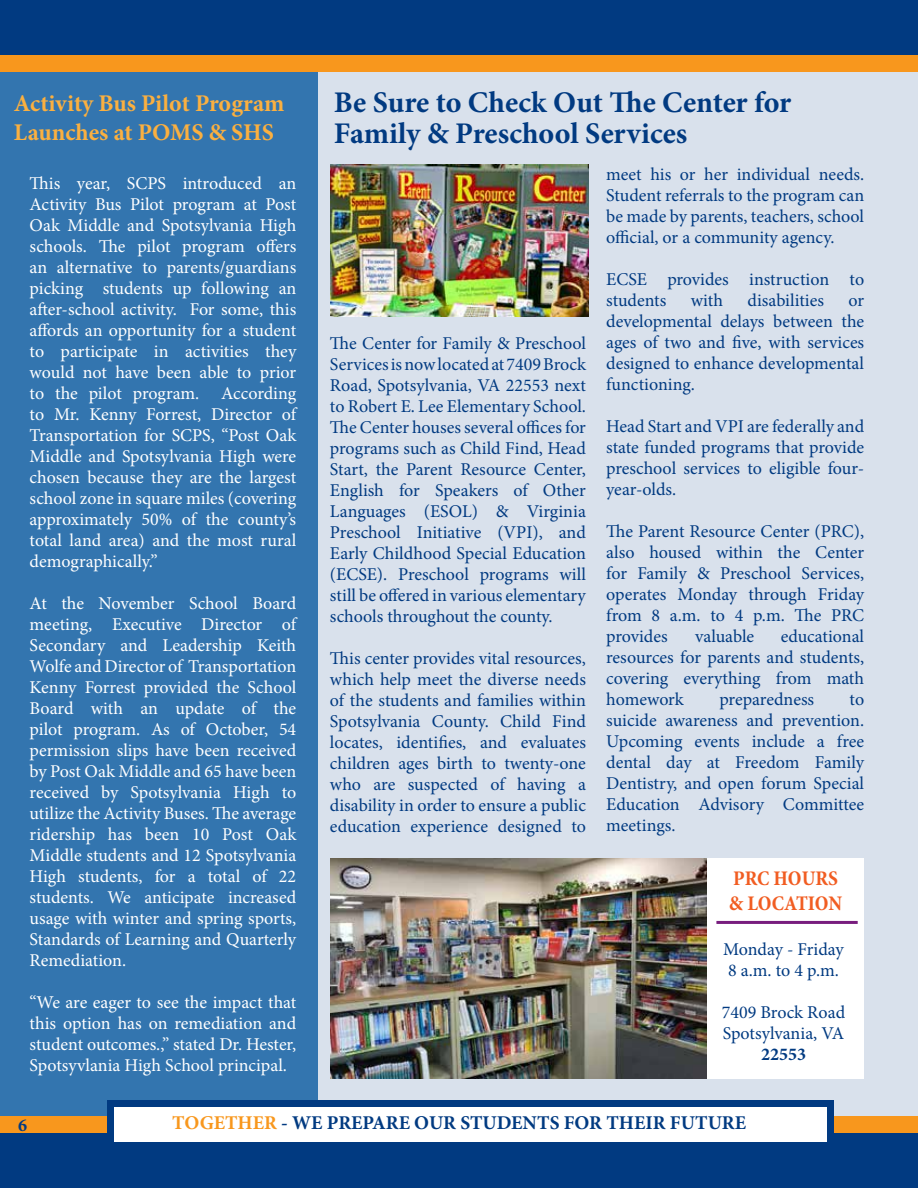
<style>
.page{position:relative;width:918px;height:1188px;background:#fff}
.page>*{position:absolute;margin:0;border:0;box-sizing:border-box;transform-origin:0 0}
.t1{font:700 30px/31.5px "Minion Pro";color:#013a81}
.t2{font:700 24px/28.8px "Minion Pro";color:#fbb040}
.t3{font:700 condensed 21px/25.2px "Minion Pro";letter-spacing:-.005em;color:#f15d22}
.t4{font:700 19.5px "Minion Pro";color:#013a81}
.t5{font:18px/21px "Minion Pro";color:#013a81;text-align:justify}
.t6{font:18px/21px "Minion Pro";color:#fff;text-align:justify}
.t7{font:700 18px "Minion Pro";color:#013a81}
.s1{color:#f8971d}
</style>
<div class="page">
<div style="left:0;top:45px;width:918px;height:1103px;background:#d9e1ec"></div>
<div style="left:0;top:63px;width:318px;height:1056px;background:#3375af"></div>
<div style="left:0;top:1133px;width:918px;height:55px;background:#013a81"></div>
<div style="left:0;top:1117px;width:918px;height:16px;background:#f8971d"></div>
<div style="left:107px;top:1100px;width:727px;height:35px;background:#013a81"></div>
<div style="left:115px;top:1107px;width:712px;height:35px;background:#fff"></div>
<div style="left:0;top:0;width:918px;height:55px;background:#013a81"></div>
<div style="left:0;top:55px;width:918px;height:16px;background:#f8971d"></div>
<img style="left:331px;top:859px;width:376px;height:219px">
<img style="left:331px;top:164px;width:258px;height:152px">
<div style="left:707px;top:858px;width:157px;height:221px;background:#fff"></div>
<hr style="left:716px;top:921px;width:142px;height:3px;background:#781d7e">
<h2 class="t2" style="left:14px;top:89px;width:272px">Activity Bus Pilot Program<br>Launches at POMS &amp; SHS</h2>
<p class="t6" style="left:30px;top:172px;width:268px">This year, SCPS introduced an Activity Bus Pilot program at Post Oak Middle and Spotsylvania High schools. The pilot program offers an alternative to parents/guardians picking students up following an after-school activity. For some, this affords an opportunity for a student to participate in activities they would not have been able to prior to the pilot program. According to Mr. Kenny Forrest, Director of Transportation for SCPS, “Post Oak Middle and Spotsylvania High were chosen because they are the largest school zone in square miles (covering approximately 50% of the county’s total land area) and the most rural demographically.”</p>
<p class="t6" style="left:30px;top:593px;width:268px">At the November School Board meeting, Executive Director of Secondary and Leadership Keith Wolfe and Director of Transportation Kenny Forrest provided the School Board with an update of the pilot program. As of October, 54 permission slips have been received by Post Oak Middle and 65 have been received by Spotsylvania High to utilize the Activity Buses. The average ridership has been 10 Post Oak Middle students and 12 Spotsylvania High students, for a total of 22 students. We anticipate increased usage with winter and spring sports, Standards of Learning and Quarterly Remediation.</p>
<p class="t6" style="left:30px;top:992px;width:268px">“We are eager to see the impact that this option has on remediation and student outcomes.,” stated Dr. Hester, Spotsyvlania High School principal.</p>
<h1 class="t1" style="left:334px;top:86px;width:459px">Be Sure to Check Out The Center for<br>Family &amp; Preschool Services</h1>
<p class="t5" style="left:606px;top:164px;width:260px">meet his or her individual needs.<br>Student referrals to the program can be made by parents, teachers, school official, or a community agency.</p>
<p class="t5" style="left:606px;top:269px;width:259px">ECSE provides instruction to students</p>
<p class="t5" style="left:691px;top:290px;width:34px">with</p>
<p class="t5" style="left:748px;top:290px;width:78px">disabilities</p>
<p class="t5" style="left:606px;top:290px;width:260px;text-indent:242px">or developmental delays between the ages of two and five, with services designed to enhance developmental functioning.</p>
<p class="t5" style="left:606px;top:416px;width:260px">Head Start and VPI are federally and state funded programs that provide preschool services to eligible four&shy;year-olds.</p>
<p class="t5" style="left:606px;top:521px;width:260px">The Parent Resource Center (PRC), also housed within the Center for Family &amp; Preschool Services, operates Monday through Friday from 8 a.m. to 4 p.m. The PRC provides</p>
<p class="t5" style="left:330px;top:333px;width:257px">The Center for Family &amp; Preschool Services is now located at 7409 Brock Road, Spotsylvania, VA 22553 next to Robert E. Lee Elementary School.<br>The Center houses several offices for programs such as Child Find, Head Start, the Parent Resource Center, English for Speakers of Other Languages (ESOL) &amp; Virginia Preschool Initiative (VPI), and Early Childhood Special Education (ECSE). Preschool programs will still be offered in various elementary schools throughout the county.</p>
<p class="t5" style="left:330px;top:648px;width:257px">This center provides vital resources, which help meet the diverse needs of the students and families within Spotsylvania County. Child Find locates, identifies, and evaluates children ages birth to twenty-one who are suspected of having a disability in order to ensure a public education experience designed to</p>
<p class="t5" style="left:606px;top:626px;width:260px;text-indent:174px">educational resources for parents and students, covering everything from math homework</p>
<p class="t5" style="left:695px;top:626px;width:61px">valuable</p>
<p class="t5" style="left:719px;top:689px;width:96px">preparedness</p>
<p class="t5" style="left:606px;top:689px;width:260px;text-indent:243px">to suicide awareness and prevention.<br>Upcoming events include a free dental day at Freedom Family Dentistry, and open forum Special Education Advisory Committee meetings.</p>
<p class="t3" style="left:729px;top:865px;width:114px">PRC HOURS &amp; LOCATION</p>
<p class="t5" style="left:723px;top:939px;width:122px">Monday - Friday<br>8 a.m. to 4 p.m.</p>
<p class="t5" style="left:722px;top:1002px;width:125px">7409 Brock Road<br>Spotsylvania, VA</p>
<p class="t7" style="left:761px;top:1042px;width:46px">22553</p>
<p class="t7" style="left:18px;top:1113px;width:10px">6</p>
<p class="t4" style="left:172px;top:1109px;width:575px"><span class="s1">TOGETHER</span> - WE PREPARE OUR STUDENTS FOR THEIR FUTURE</p>
</div>
